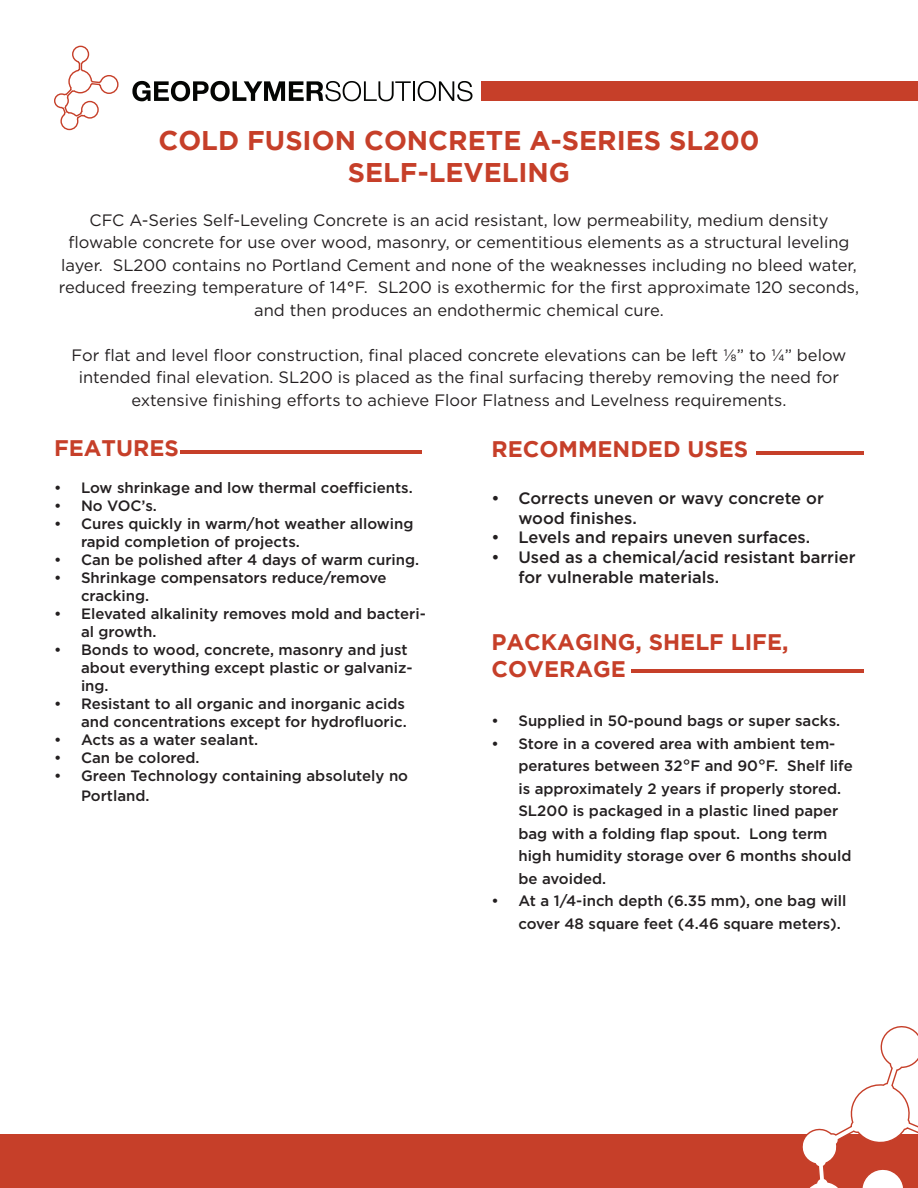
<style>
.page{position:relative;width:918px;height:1188px;background:#fff}
.page>*{position:absolute;margin:0;border:0;box-sizing:border-box;transform-origin:0 0}
.t1{font:700 27px "Gotham";color:#c63f29}
.t2{font:700 22.5px "Gotham";color:#c63f29}
.t3{font:16.5px/22.5px "Gotham";color:#231f20;text-align:center}
.t4{font:500 16.5px/19.8px "Gotham";color:#231f20}
.t5{font:500 15px/22.5px "Gotham";color:#231f20}
.s1{font-weight:500}
.s2{font-size:16.5px}
</style>
<div class="page">
<div style="left:0;top:1134px;width:918px;height:54px;background:#c63f29"></div>
<svg style="left:54px;top:45px;width:65px;height:86px"></svg>
<svg style="left:132px;top:81px;width:279px;height:20px"></svg>
<hr style="left:413px;top:81px;width:2px;height:20px;background:#040503">
<svg style="left:418px;top:81px;width:54px;height:20px"></svg>
<div style="left:482px;top:81px;width:436px;height:19px;background:#c63f29"></div>
<svg style="left:802px;top:1026px;width:116px;height:162px"></svg>
<hr style="left:180px;top:450px;width:242px;height:3px;background:#c63f29">
<hr style="left:632px;top:670px;width:232px;height:3px;background:#c63f29">
<hr style="left:756px;top:452px;width:108px;height:3px;background:#c63f29">
<p class="t1" style="left:158px;top:124px;width:603px">COLD FUSION CONCRETE A-SERIES SL200</p>
<p class="t1" style="left:348px;top:157px;width:224px">SELF-LEVELING</p>
<p class="t3" style="left:59px;top:208px;width:802px">CFC A-Series Self-Leveling Concrete is an acid resistant, low permeability, medium density flowable concrete for use over wood, masonry, or cementitious elements as a structural leveling layer. SL200 contains no Portland Cement and none of the weaknesses including no bleed water, reduced freezing temperature of 14<span class="s1">°</span>F. SL200 is exothermic for the first approximate 120 seconds, and then produces an endothermic chemical cure.</p>
<p class="t3" style="left:72px;top:343px;width:776px">For flat and level floor construction, final placed concrete elevations can be left 1/8” to ¼” below intended final elevation. SL200 is placed as the final surfacing thereby removing the need for extensive finishing efforts to achieve Floor Flatness and Levelness requirements.</p>
<p class="t2" style="left:54px;top:435px;width:126px">FEATURES</p>
<p class="t5" style="left:54px;top:477px;width:360px">• Low shrinkage and low thermal coefficients.</p>
<p class="t5" style="left:54px;top:495px;width:104px">• No VOC’s.</p>
<p class="t5" style="left:81px;top:515px;width:334px;line-height:18px;text-indent:-27px">• Cures quickly in warm/hot weather allowing rapid completion of projects.</p>
<p class="t5" style="left:54px;top:549px;width:367px">• Can be polished after 4 days of warm curing.</p>
<p class="t5" style="left:81px;top:569px;width:307px;line-height:18px;text-indent:-27px">• Shrinkage compensators reduce/remove cracking.</p>
<p class="t5" style="left:81px;top:605px;width:346px;line-height:18px;text-indent:-27px">• Elevated alkalinity removes mold and bacteri&shy;al growth.</p>
<p class="t5" style="left:81px;top:641px;width:333px;line-height:18px;text-indent:-27px">• Bonds to wood, concrete, masonry and just about everything except plastic or galvaniz&shy;ing.</p>
<p class="t5" style="left:54px;top:695px;width:354px;line-height:18px;text-align:right">• Resistant to all organic and inorganic acids and concentrations except for hydrofluoric.</p>
<p class="t5" style="left:54px;top:729px;width:206px">• Acts as a water sealant.</p>
<p class="t5" style="left:54px;top:747px;width:147px">• Can be colored.</p>
<p class="t5" style="left:81px;top:766px;width:329px;line-height:19.8px;text-indent:-27px">• Green Technology containing absolutely no<br>Portland.</p>
<p class="t2" style="left:491px;top:436px;width:258px">RECOMMENDED USES</p>
<p class="t4" style="left:518px;top:488px;width:307px;text-indent:-27px">• Corrects uneven or wavy concrete or wood finishes.</p>
<p class="t4" style="left:491px;top:528px;width:320px">• Levels and repairs uneven surfaces.</p>
<p class="t4" style="left:518px;top:547px;width:339px;text-indent:-27px">• Used as a chemical/acid resistant barrier for vulnerable materials.</p>
<p class="t2" style="left:491px;top:629px;width:299px">PACKAGING, SHELF LIFE,</p>
<p class="t2" style="left:491px;top:656px;width:136px">COVERAGE</p>
<p class="t5" style="left:491px;top:709px;width:350px">• Supplied in 50-pound bags or super sacks.</p>
<p class="t5" style="left:518px;top:732px;width:336px;text-indent:-27px">• Store in a covered area with ambient tem&shy;peratures between 32<span class="s2">°</span>F and 90<span class="s2">°</span>F. Shelf life is approximately 2 years if properly stored.<br>SL200 is packaged in a plastic lined paper bag with a folding flap spout. Long term high humidity storage over 6 months should be avoided.</p>
<p class="t5" style="left:518px;top:889px;width:330px;text-indent:-27px">• At a 1/4-inch depth (6.35 mm), one bag will cover 48 square feet (4.46 square meters).</p>
</div>
